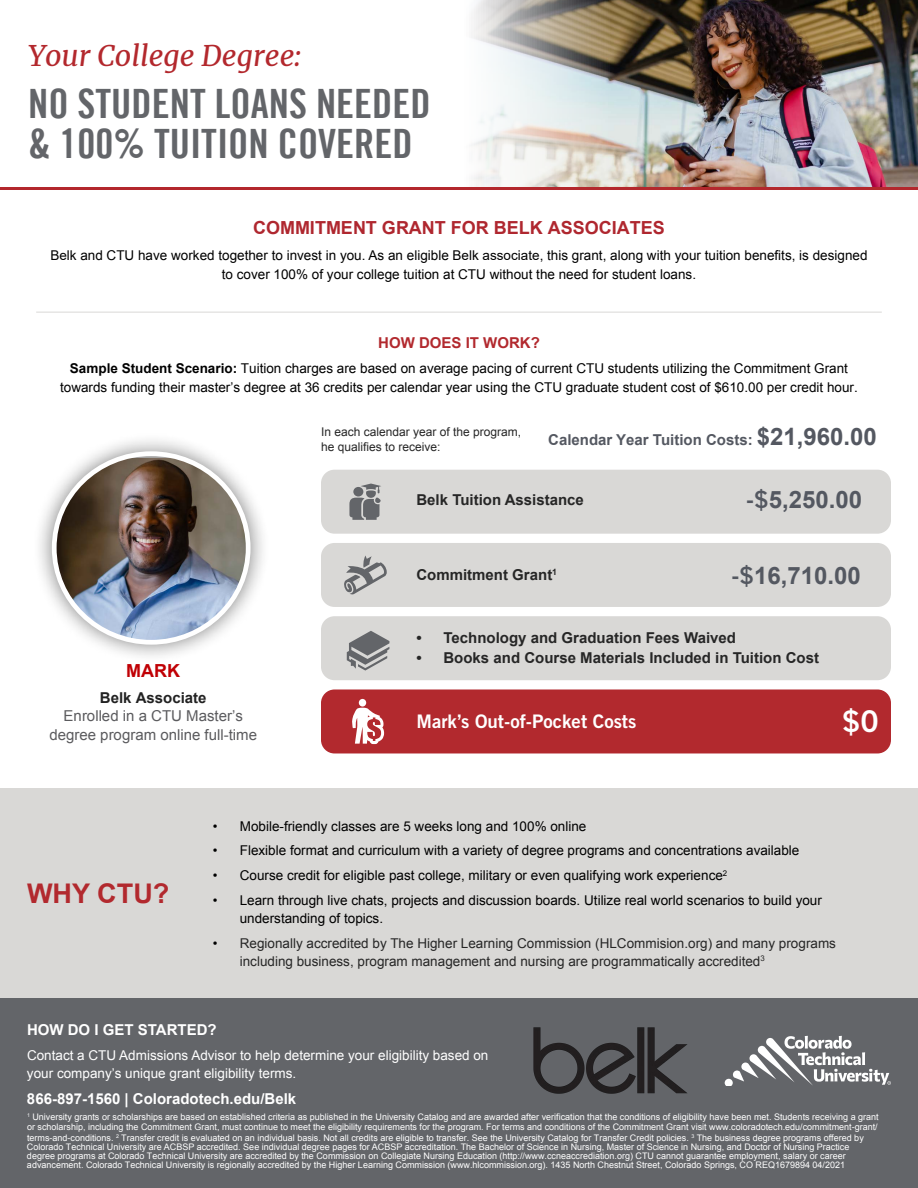
<style>
.page{position:relative;width:918px;height:1188px;background:#fff}
.page>*{position:absolute;margin:0;border:0;box-sizing:border-box;transform-origin:0 0}
.Body{font:40.5px/40.5px "Trade Gothic LT Bold Cond Twenty";color:#636569}
.Body-2{font:30px "Trade Gothic LT Std Bd 2";color:#fff}
.Body-3{font:italic 28.65px "Merriweather";color:#b3282d}
.Body-4{font:700 27.15px "Arial";color:#b2292e}
.Body-5{font:700 24px "Arial";color:#545861}
.Body-6{font:18.75px "Trade Gothic LT Std Bd 2";color:#fff}
.Body-7{font:700 18px "Arial";color:#af272f}
.Body-8{font:700 18px "Arial";color:#c00005}
.Body-9{font:700 15px "Arial";color:#262626}
.Body-10{font:15px/18.8px "Arial";color:#5b5b5e;text-align:center}
.Body-11{font:700 15px "Arial";color:#fff}
.Body-12{font:700 15px "Arial";color:#545861}
.Body-13{font:700 15px "Arial";color:#b2292e}
.Body-14{font:13.5px/18.8px "Arial";color:#000;text-align:center}
.t1{font:13.5px/18px "Arial";color:#262626}
.Body-15{font:13.5px/18.8px "Arial";color:#fff}
.Body-16{font:12px/15px "Arial";color:#262626}
.Body-17{font:9px/9px "Arial";color:#fff}
.s1{font-weight:700}
.s2{font-size:24px}
.s3{font-family:"Trade Gothic LT Std Bd 2";font-weight:400}
.s4{font-weight:700;color:#222}
.s5{color:#000}
</style>
<div class="page">
<img style="left:610px;top:0;width:308px;height:187px">
<svg style="left:471px;top:0;width:139px;height:187px"></svg>
<div style="left:0;top:998px;width:918px;height:190px;background:#636569"></div>
<div style="left:0;top:788px;width:918px;height:210px;background:#d9d8d6"></div>
<svg style="left:725px;top:1036px;width:166px;height:50px"></svg>
<div style="left:33px;top:432px;width:237px;height:232px;background:#000;opacity:.5"></div>
<img style="left:54px;top:458px;width:194px;height:184px">
<div style="left:52px;top:451px;width:199px;height:194px;border:5px solid #fff;border-radius:50%"></div>
<div style="left:321px;top:470px;width:570px;height:64px;background:#d9d8d6;border-radius:14px"></div>
<svg style="left:349px;top:484px;width:32px;height:36px"></svg>
<div style="left:321px;top:543px;width:570px;height:64px;background:#d9d8d6;border-radius:14px"></div>
<svg style="left:344px;top:555px;width:43px;height:40px"></svg>
<div style="left:321px;top:616px;width:570px;height:64px;background:#d9d8d6;border-radius:14px"></div>
<svg style="left:347px;top:631px;width:42px;height:40px"></svg>
<div style="left:321px;top:689px;width:570px;height:64px;background:#b2292e;border-radius:14px"></div>
<div style="left:359px;top:699px;width:7px;height:8px;background:#fff;border-radius:50%"></div>
<svg style="left:352px;top:708px;width:32px;height:36px"></svg>
<hr style="left:0;top:187px;width:918px;height:3px;background:#b3282d">
<hr style="left:36px;top:312px;width:846px;height:1px;background:#d9d8d6">
<img style="left:533px;top:1027px;width:155px;height:67px">
<p class="Body-3" style="left:28px;top:36px;width:276px">Your College Degree:</p>
<p class="Body" style="left:28px;top:83px;width:404px">NO STUDENT LOANS NEEDED &amp; 100% TUITION COVERED</p>
<p class="Body-7" style="left:253px;top:216px;width:413px">COMMITMENT GRANT FOR BELK ASSOCIATES</p>
<p class="Body-14" style="left:50px;top:246px;width:819px">Belk and CTU have worked together to invest in you. As an eligible Belk associate, this grant, along with your tuition benefits, is designed to cover 100% of your college tuition at CTU without the need for student loans.</p>
<p class="Body-13" style="left:378px;top:332px;width:163px">HOW DOES IT WORK?</p>
<p class="Body-14" style="left:60px;top:359px;width:799px"><span class="s1">Sample Student Scenario:</span> Tuition charges are based on average pacing of current CTU students utilizing the Commitment Grant towards funding their master’s degree at 36 credits per calendar year using the CTU graduate student cost of $610.00 per credit hour.</p>
<p class="Body-16" style="left:321px;top:425px;width:202px">In each calendar year of the program, he qualifies to receive:</p>
<p class="Body-12" style="left:548px;top:430px;width:330px">Calendar Year Tuition Costs: <span class="s2">$21,960.00</span></p>
<p class="Body-9" style="left:416px;top:489px;width:169px">Belk Tuition Assistance</p>
<p class="Body-5" style="left:746px;top:483px;width:118px"><span class="s3">-$</span>5,250.00</p>
<p class="Body-8" style="left:126px;top:659px;width:55px">MARK</p>
<p class="Body-10" style="left:49px;top:688px;width:209px"><span class="s4">Belk Associate<br></span>Enrolled in a CTU Master’s degree program online full-time</p>
<p class="Body-9" style="left:416px;top:565px;width:142px">Commitment Grant<sup>1</sup></p>
<p class="Body-5" style="left:732px;top:558px;width:131px"><span class="s3">-$</span>16,710.00</p>
<p class="Body-9" style="left:416px;top:628px;width:321px">• Technology and Graduation Fees Waived</p>
<p class="Body-9" style="left:416px;top:647px;width:404px">• Books and Course Materials Included in Tuition Cost</p>
<p class="Body-6" style="left:416px;top:710px;width:222px">Mark’s Out-of-Pocket Costs</p>
<p class="Body-2" style="left:842px;top:703px;width:38px">$0</p>
<p class="Body-4" style="left:27px;top:875px;width:144px">WHY CTU?</p>
<p class="Body-14" style="left:213px;top:817px;width:375px">• Mobile-friendly classes are 5 weeks long and 100% online</p>
<p class="Body-14" style="left:213px;top:841px;width:588px">• Flexible format and curriculum with a variety of degree programs and concentrations available</p>
<p class="Body-14" style="left:213px;top:866px;width:516px">• Course credit for eligible past college, military or even qualifying work experience<sup>2</sup></p>
<p class="Body-14" style="left:240px;top:891px;width:584px;line-height:18px;text-align:left;text-indent:-27px">• Learn through live chats, projects and discussion boards. Utilize real world scenarios to build your understanding of topics.</p>
<p class="t1" style="left:240px;top:934px;width:598px;text-indent:-27px"><span class="s5">•</span> Regionally accredited by The Higher Learning Commission (HLCommision.org) and many programs including business, program management and nursing are programmatically accredited<sup>3</sup></p>
<p class="Body-11" style="left:27px;top:1019px;width:191px">HOW DO I GET STARTED?</p>
<p class="Body-15" style="left:27px;top:1046px;width:463px">Contact a CTU Admissions Advisor to help determine your eligibility based on your company’s unique grant eligibility terms.</p>
<p class="Body-11" style="left:27px;top:1088px;width:271px">866-897-1560 | Coloradotech.edu/Belk</p>
<p class="Body-17" style="left:27px;top:1112px;width:853px;line-height:9.6px"><sup>1</sup> University grants or scholarships are based on established criteria as published in the University Catalog and are awarded after verification that the conditions of eligibility have been met. Students receiving a grant or scholarship, including the Commitment Grant, must continue to meet the eligibility requirements for the program. For terms and conditions of the Commitment Grant visit www.coloradotech.edu/commitment-grant/</p>
<p class="Body-17" style="left:27px;top:1133px;width:838px">terms-and-conditions. <sup>2</sup> Transfer credit is evaluated on an individual basis. Not all credits are eligible to transfer. See the University Catalog for Transfer Credit policies. <sup>3</sup> The business degree programs offered by Colorado Technical University are ACBSP accredited. See individual degree pages for ACBSP accreditation. The Bachelor of Science in Nursing, Master of Science in Nursing, and Doctor of Nursing Practice degree programs at Colorado Technical University are accredited by the Commission on Collegiate Nursing Education (http://www.ccneaccrediation.org) CTU cannot guarantee employment, salary or career advancement. Colorado Technical University is regionally accredited by the Higher Learning Commission (www.hlcommission.org). 1435 North Chestnut Street, Colorado Springs, CO REQ1679894 04/2021</p>
</div>
